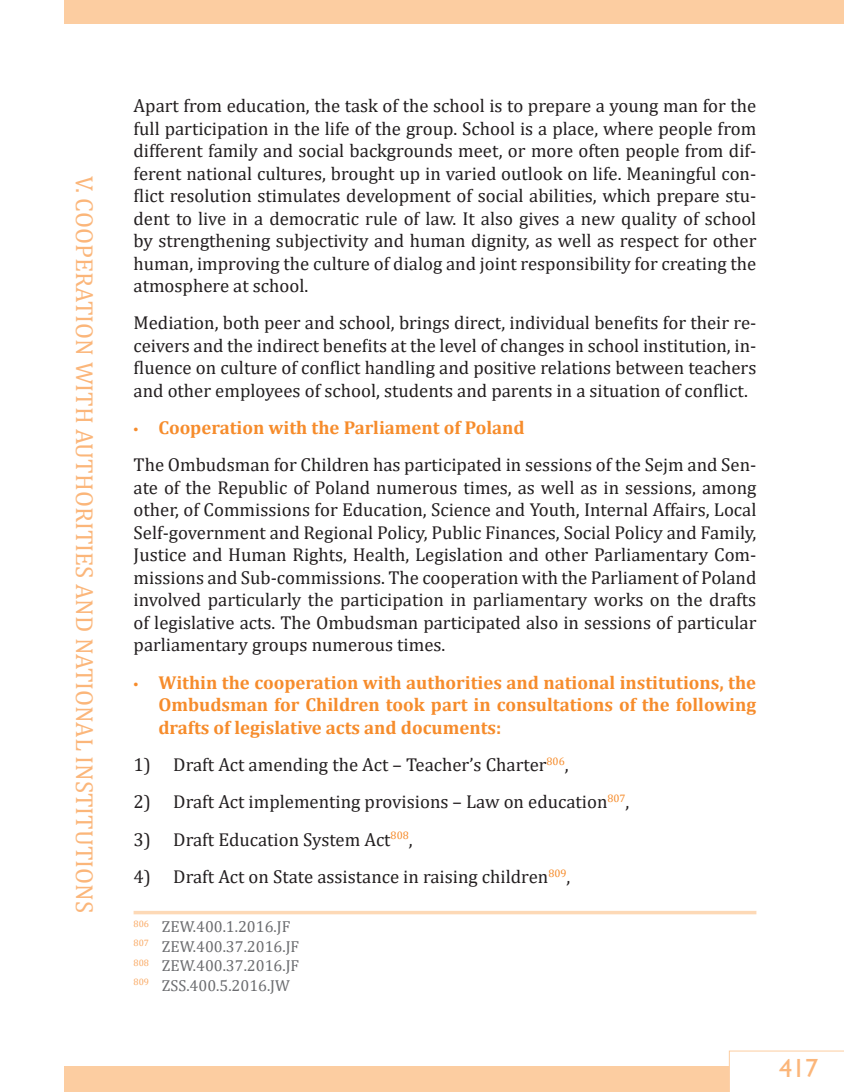
<style>
.page{position:relative;width:844px;height:1092px;background:#fff}
.page>*{position:absolute;margin:0;border:0;box-sizing:border-box;transform-origin:0 0}
.t1{font:26.25px "Gill Sans";color:#fbb67a}
.t2{font:24.5px "Cambria";color:#fbb67a}
.t3{font:18.72px/22.4px "Cambria";color:#231f20;text-align:justify}
.t4{font:700 18.72px/22.4px "Cambria";color:#f68c2c;text-align:justify}
.t5{font:15.92px/19.6px "Cambria";color:#6c6d70}
.s1{font-family:"Myriad Pro";font-size:17.5px;color:#f68c2c}
.s2{font-weight:700;color:#f68c2c}
.s3{font-family:"Myriad Pro";font-weight:400;font-size:17.5px}
</style>
<div class="page">
<div style="left:64px;top:0;width:780px;height:24px;background:#fccda1"></div>
<div style="left:64px;top:1065px;width:780px;height:27px;background:#fccda1"></div>
<hr style="left:134px;top:911px;width:622px;height:3px;background:#fdd9b6">
<div style="left:729px;top:1051px;width:115px;height:41px;background:#fff"></div>
<h2 class="t2" style="left:99px;top:175px;width:739px;rotate:90deg">V. COOPERATION WITH AUTHORITIES AND NATIONAL INSTITUTIONS</h2>
<p class="t3" style="left:134px;top:94px;width:624px">Apart from education, the task of the school is to prepare a young man for the full participation in the life of the group. School is a place, where people from different family and social backgrounds meet, or more often people from dif&shy;ferent national cultures, brought up in varied outlook on life. Meaningful con&shy;flict resolution stimulates development of social abilities, which prepare stu&shy;dent to live in a democratic rule of law. It also gives a new quality of school by strengthening subjectivity and human dignity, as well as respect for other human, improving the culture of dialog and joint responsibility for creating the atmosphere at school.</p>
<p class="t3" style="left:134px;top:312px;width:624px">Mediation, both peer and school, brings direct, individual benefits for their re&shy;ceivers and the indirect benefits at the level of changes in school institution, in&shy;fluence on culture of conflict handling and positive relations between teachers and other employees of school, students and parents in a situation of conflict.</p>
<p class="t3" style="left:134px;top:409px;width:624px;line-height:37.3px"><span class="s1">•</span> <span class="s2">Cooperation with the Parliament of Poland<br></span>The Ombudsman for Children has participated in sessions of the Sejm and Sen-</p>
<p class="t3" style="left:134px;top:476px;width:624px">ate of the Republic of Poland numerous times, as well as in sessions, among other, of Commissions for Education, Science and Youth, Internal Affairs, Local Self-government and Regional Policy, Public Finances, Social Policy and Family, Justice and Human Rights, Health, Legislation and other Parliamentary Com&shy;missions and Sub-commissions. The cooperation with the Parliament of Poland involved particularly the participation in parliamentary works on the drafts of legislative acts. The Ombudsman participated also in sessions of particular parliamentary groups numerous times.</p>
<p class="t4" style="left:158px;top:670px;width:599px;text-indent:-25px"><span class="s3">•</span> Within the cooperation with authorities and national institutions, the Ombudsman for Children took part in consultations of the following drafts of legislative acts and documents:</p>
<p class="t3" style="left:134px;top:753px;width:436px">1) Draft Act amending the Act – Teacher’s Charter<sup>806</sup>,</p>
<p class="t3" style="left:134px;top:790px;width:497px">2) Draft Act implementing provisions – Law on education<sup>807</sup>,</p>
<p class="t3" style="left:134px;top:828px;width:280px">3) Draft Education System Act<sup>808</sup>,</p>
<p class="t3" style="left:134px;top:865px;width:438px">4) Draft Act on State assistance in raising children<sup>809</sup>,</p>
<p class="t5" style="left:134px;top:917px;width:167px"><sup>806</sup> ZEW.400.1.2016.JF<br><sup>807</sup> ZEW.400.37.2016.JF<br><sup>808</sup> ZEW.400.37.2016.JF<br><sup>809</sup> ZSS.400.5.2016.JW</p>
<h1 class="t1" style="left:779px;top:1052px;width:41px">417</h1>
</div>
